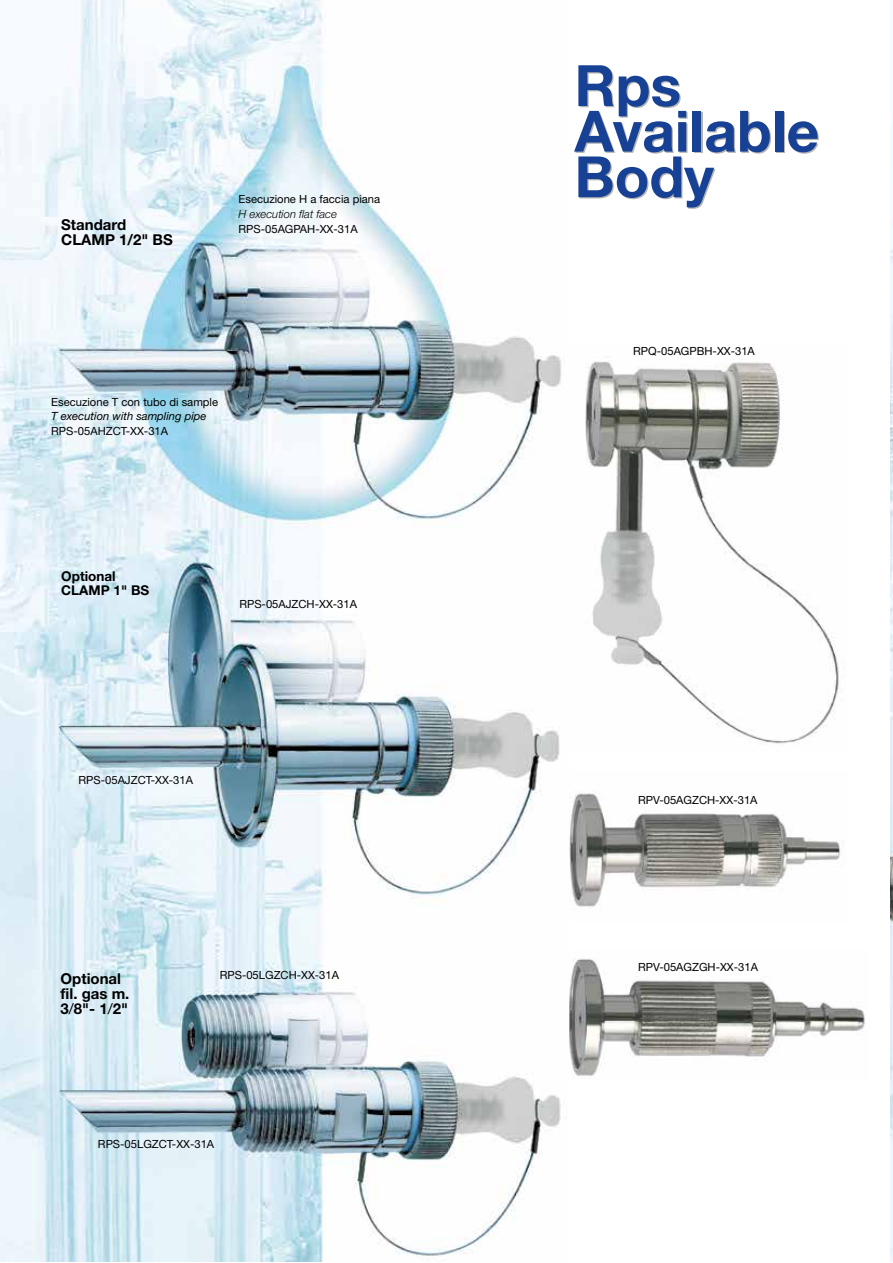
<style>
.page{position:relative;width:893px;height:1263px;background:#fff}
.page>*{position:absolute;margin:0;border:0;box-sizing:border-box;transform-origin:0 0}
.t1{font:700 57px/45.6px "Helvetica Neue";color:#164194}
.t2{font:700 15px/15px "Helvetica Neue";color:#000}
.t3{font:700 13.5px/13.5px "Helvetica Neue";color:#000}
.t4{font:11.25px "Helvetica Neue";color:#000}
.t5{font:italic 11.25px "Helvetica Neue";color:#000}
.t6{font:italic 300 11.25px "Helvetica Neue";color:#000}
.s1{font-weight:400}
</style>
<div class="page">
<img style="left:569px;top:958px;width:296px;height:118px">
<img style="left:569px;top:793px;width:272px;height:114px">
<img style="left:585px;top:357px;width:254px;height:387px">
<img style="left:890px;top:116px;width:3px;height:1146px">
<img style="left:1px;top:0;width:560px;height:1262px">
<h2 class="t2" style="left:61px;top:217px;width:113px">Standard<br>CLAMP 1/2" BS</h2>
<p class="t4" style="left:238px;top:193px;width:143px">Esecuzione H a faccia piana</p>
<p class="t6" style="left:238px;top:207px;width:100px">H execution flat face</p>
<p class="t4" style="left:238px;top:222px;width:121px">RPS-05AGPAH-XX-31A</p>
<p class="t4" style="left:51px;top:395px;width:168px">Esecuzione T con tubo di sample</p>
<p class="t5" style="left:51px;top:409px;width:157px">T execution with sampling pipe</p>
<p class="t4" style="left:51px;top:424px;width:118px">RPS-05AHZCT-XX-31A</p>
<p class="t3" style="left:61px;top:569px;width:90px">Optional<br>CLAMP 1" BS</p>
<p class="t4" style="left:239px;top:597px;width:119px">RPS-05AJZCH-XX-31A</p>
<p class="t4" style="left:78px;top:773px;width:116px">RPS-05AJZCT-XX-31A</p>
<h2 class="t2" style="left:61px;top:971px;width:70px">Optional fil. gas m.<br>3<span class="s1">/</span>8"- 1<span class="s1">/</span>2"</h2>
<p class="t4" style="left:220px;top:968px;width:121px">RPS-05LGZCH-XX-31A</p>
<p class="t4" style="left:98px;top:1137px;width:118px">RPS-05LGZCT-XX-31A</p>
<h1 class="t1" style="left:574px;top:62px;width:246px">Rps<br>Available<br>Body</h1>
<p class="t4" style="left:633px;top:345px;width:123px">RPQ-05AGPBH-XX-31A</p>
<p class="t4" style="left:638px;top:793px;width:121px">RPV-05AGZCH-XX-31A</p>
<p class="t4" style="left:638px;top:960px;width:121px">RPV-05AGZGH-XX-31A</p>
</div>
